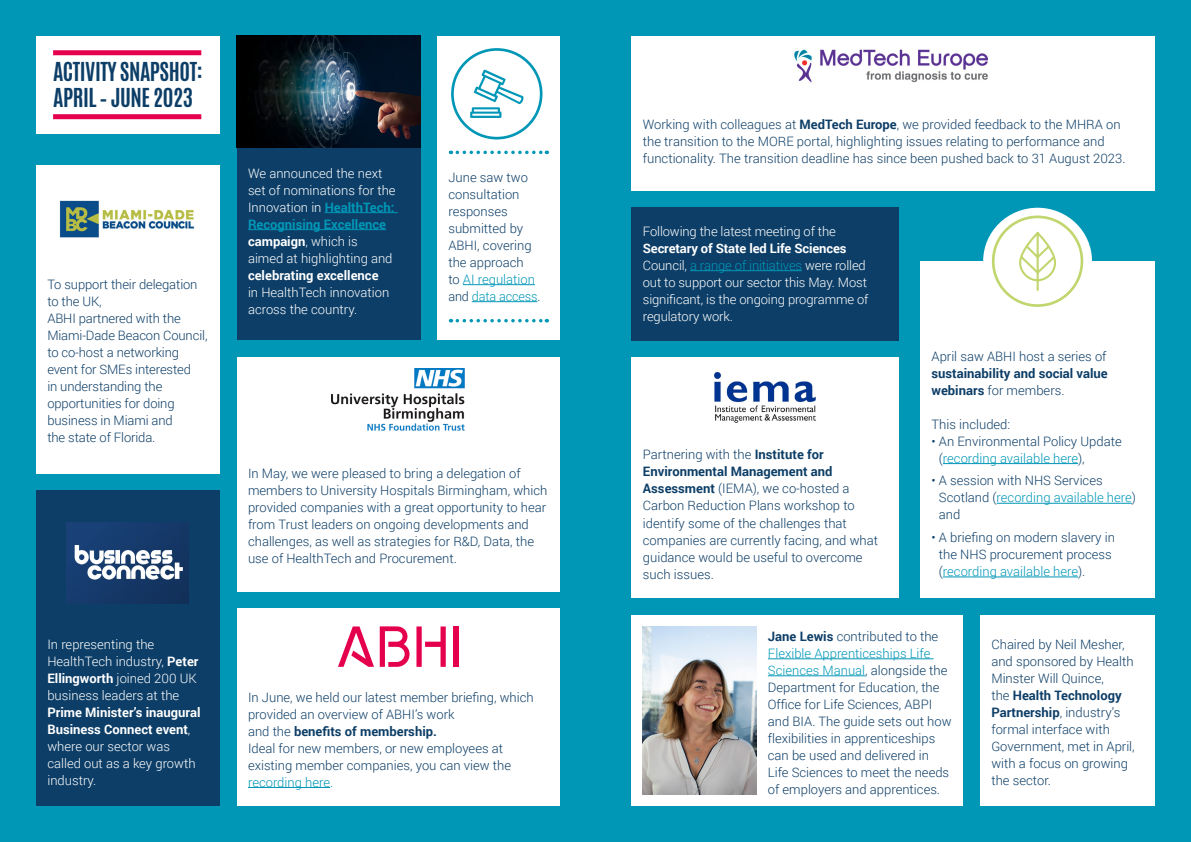
<style>
.page{position:relative;width:1191px;height:842px;background:#0097b7}
.page>*{position:absolute;margin:0;border:0;box-sizing:border-box;transform-origin:0 0}
.t1{font:700 21.8px/26.2px "Antonio";letter-spacing:-.02em;color:#0d3e67}
.t2{font:300 13px/17px "Roboto";color:#0d3e67}
.t3{font:300 13px/17px "Roboto";color:#fff}
.t4{font:700 13px/17px "Roboto";color:#0d3e67}
.t5{font:700 13px "Roboto";color:#fff}
.t6{font:300 13px "Roboto";color:#0097b7}
.s1{font-weight:700}
.s2{font-weight:700;color:#0097b7}
.s3{color:#0097b7}
.s4{font-weight:300}
</style>
<div class="page">
<div style="left:631px;top:358px;width:268px;height:240px;background:#fff"></div>
<div style="left:237px;top:36px;width:183px;height:304px;background:#0d3e67"></div>
<div style="left:631px;top:36px;width:524px;height:155px;background:#fff"></div>
<div style="left:237px;top:357px;width:322px;height:235px;background:#fff"></div>
<div style="left:437px;top:36px;width:122px;height:304px;background:#fff"></div>
<div style="left:36px;top:490px;width:184px;height:316px;background:#0d3e67"></div>
<hr style="left:463px;top:284px;width:72px;height:1px;background:#0097b7">
<hr style="left:472px;top:301px;width:65px;height:1px;background:#0097b7">
<hr style="left:325px;top:212px;width:73px;height:1px;background:#0097b7">
<hr style="left:248px;top:229px;width:138px;height:1px;background:#0097b7">
<div style="left:920px;top:261px;width:235px;height:337px;background:#fff"></div>
<div style="left:237px;top:609px;width:322px;height:197px;background:#fff"></div>
<div style="left:983px;top:208px;width:109px;height:107px;background:#fff;border-radius:50%"></div>
<div style="left:631px;top:208px;width:268px;height:133px;background:#0d3e67"></div>
<hr style="left:690px;top:270px;width:112px;height:1px;background:#0097b7">
<div style="left:992px;top:216px;width:91px;height:91px;border:3px solid #c1d66e;border-radius:50%"></div>
<svg style="left:1019px;top:231px;width:38px;height:60px"></svg>
<svg style="left:448px;top:45px;width:97px;height:97px"></svg>
<div style="left:451px;top:48px;width:91px;height:91px;border:3px solid #0097b7;border-radius:50%"></div>
<div style="left:36px;top:36px;width:184px;height:97px;background:#fff"></div>
<div style="left:53px;top:50px;width:148px;height:5px;background:#e5004e"></div>
<div style="left:53px;top:114px;width:148px;height:5px;background:#e5004e"></div>
<div style="left:36px;top:165px;width:184px;height:308px;background:#fff"></div>
<hr style="left:248px;top:787px;width:82px;height:1px;background:#0097b7">
<img style="left:60px;top:200px;width:135px;height:38px">
<img style="left:237px;top:36px;width:183px;height:111px">
<img style="left:332px;top:368px;width:132px;height:62px">
<img style="left:67px;top:523px;width:122px;height:81px">
<svg style="left:380px;top:626px;width:29px;height:41px"></svg>
<svg style="left:425px;top:626px;width:21px;height:41px"></svg>
<div style="left:416px;top:626px;width:6px;height:41px;background:#e5004e"></div>
<div style="left:453px;top:626px;width:5px;height:41px;background:#e5004e"></div>
<svg style="left:338px;top:626px;width:36px;height:41px"></svg>
<img style="left:794px;top:49px;width:194px;height:34px">
<div style="left:631px;top:615px;width:332px;height:191px;background:#fff"></div>
<div style="left:980px;top:615px;width:175px;height:191px;background:#fff"></div>
<hr style="left:768px;top:658px;width:165px;height:1px;background:#0097b7">
<hr style="left:768px;top:675px;width:97px;height:1px;background:#0097b7">
<img style="left:643px;top:627px;width:113px;height:168px">
<img style="left:714px;top:372px;width:102px;height:51px">
<hr style="left:943px;top:463px;width:135px;height:1px;background:#0097b7">
<hr style="left:996px;top:503px;width:135px;height:1px;background:#0097b7">
<hr style="left:943px;top:577px;width:135px;height:1px;background:#0097b7">
<svg style="left:470px;top:70px;width:54px;height:48px"></svg>
<svg style="left:457px;top:151px;width:90px;height:3px"></svg>
<svg style="left:457px;top:319px;width:90px;height:3px"></svg>
<h1 class="t1" style="left:53px;top:59px;width:151px">ACTIVITY SNAPSHOT:<br>APRIL – JUNE 2023</h1>
<p class="t2" style="left:47px;top:276px;width:162px">To support their delegation to the UK,<br>ABHI partnered with the<br>Miami-Dade Beacon Council, to co-host a networking event for SMEs interested<br>in understanding the opportunities for doing business in Miami and<br>the state of Florida.</p>
<p class="t3" style="left:47px;top:635px;width:152px">In representing the<br>HealthTech industry, <span class="s1">Peter<br>Ellingworth</span> joined 200 UK business leaders at the</p>
<p class="t3" style="left:47px;top:703px;width:155px"><span class="s1">Prime Minister’s inaugural<br>Business Connect event</span>, where our sector was called out as a key growth industry.</p>
<p class="t3" style="left:248px;top:164px;width:149px">We announced the next set of nominations for the<br>Innovation in <span class="s2">HealthTech:<br>Recognising Excellence </span><span class="s1">campaign</span>, which is aimed at highlighting and</p>
<p class="t5" style="left:248px;top:266px;width:132px">celebrating excellence</p>
<p class="t3" style="left:248px;top:283px;width:143px">in HealthTech innovation across the country.</p>
<p class="t2" style="left:448px;top:168px;width:94px">June saw two consultation responses submitted by<br>ABHI, covering the approach<br>to <span class="s3">AI regulation </span>and <span class="s3">data access</span>.</p>
<p class="t2" style="left:248px;top:464px;width:301px">In May, we were pleased to bring a delegation of members to University Hospitals Birmingham, which provided companies with a great opportunity to hear from Trust leaders on ongoing developments and challenges, as well as strategies for R&amp;D, Data, the use of HealthTech and Procurement.</p>
<p class="t2" style="left:248px;top:688px;width:287px">In June, we held our latest member briefing, which provided an overview of ABHI’s work<br>and the <span class="s1">benefits of membership.<br></span>Ideal for new members, or new employees at existing member companies, you can view the</p>
<p class="t6" style="left:248px;top:773px;width:87px">recording here.</p>
<p class="t2" style="left:643px;top:116px;width:484px">Working with colleagues at <span class="s1">MedTech Europe</span>, we provided feedback to the MHRA on the transition to the MORE portal, highlighting issues relating to performance and functionality. The transition deadline has since been pushed back to 31 August 2023.</p>
<p class="t3" style="left:643px;top:222px;width:194px">Following the latest meeting of the</p>
<p class="t3" style="left:643px;top:239px;width:227px"><span class="s1">Secretary of State led Life Sciences </span>Council, <span class="s3">a range of initiatives</span> were rolled out to support our sector this May. Most significant, is the ongoing programme of regulatory work.</p>
<p class="t2" style="left:643px;top:446px;width:237px">Partnering with the <span class="s1">Institute for<br>Environmental Management and<br>Assessment</span> (IEMA), we co-hosted a<br>Carbon Reduction Plans workshop to identify some of the challenges that companies are currently facing, and what guidance would be useful to overcome such issues.</p>
<p class="t2" style="left:931px;top:347px;width:176px">April saw ABHI host a series of</p>
<p class="t4" style="left:931px;top:364px;width:178px">sustainability and social value webinars <span class="s4">for members.</span></p>
<p class="t2" style="left:931px;top:415px;width:80px">This included:</p>
<p class="t2" style="left:939px;top:432px;width:184px;text-indent:-7px">• An Environmental Policy Update (<span class="s3">recording available here</span>),</p>
<p class="t2" style="left:939px;top:472px;width:198px;text-indent:-7px">• A session with NHS Services<br>Scotland (<span class="s3">recording available here</span>) and</p>
<p class="t2" style="left:939px;top:528px;width:178px;text-indent:-7px">• A briefing on modern slavery in the NHS procurement process (<span class="s3">recording available here</span>).</p>
<p class="t2" style="left:768px;top:627px;width:185px"><span class="s1">Jane Lewis</span> contributed to the<br><span class="s3">Flexible Apprenticeships Life<br>Sciences Manual</span>, alongside the<br>Department for Education, the<br>Office for Life Sciences, ABPI and BIA. The guide sets out how flexibilities in apprenticeships can be used and delivered in<br>Life Sciences to meet the needs of employers and apprentices.</p>
<p class="t2" style="left:991px;top:636px;width:145px">Chaired by Neil Mesher, and sponsored by Health<br>Minster Will Quince,<br>the <span class="s1">Health Technology<br>Partnership</span>, industry’s formal interface with<br>Government, met in April, with a focus on growing the sector.</p>
</div>
